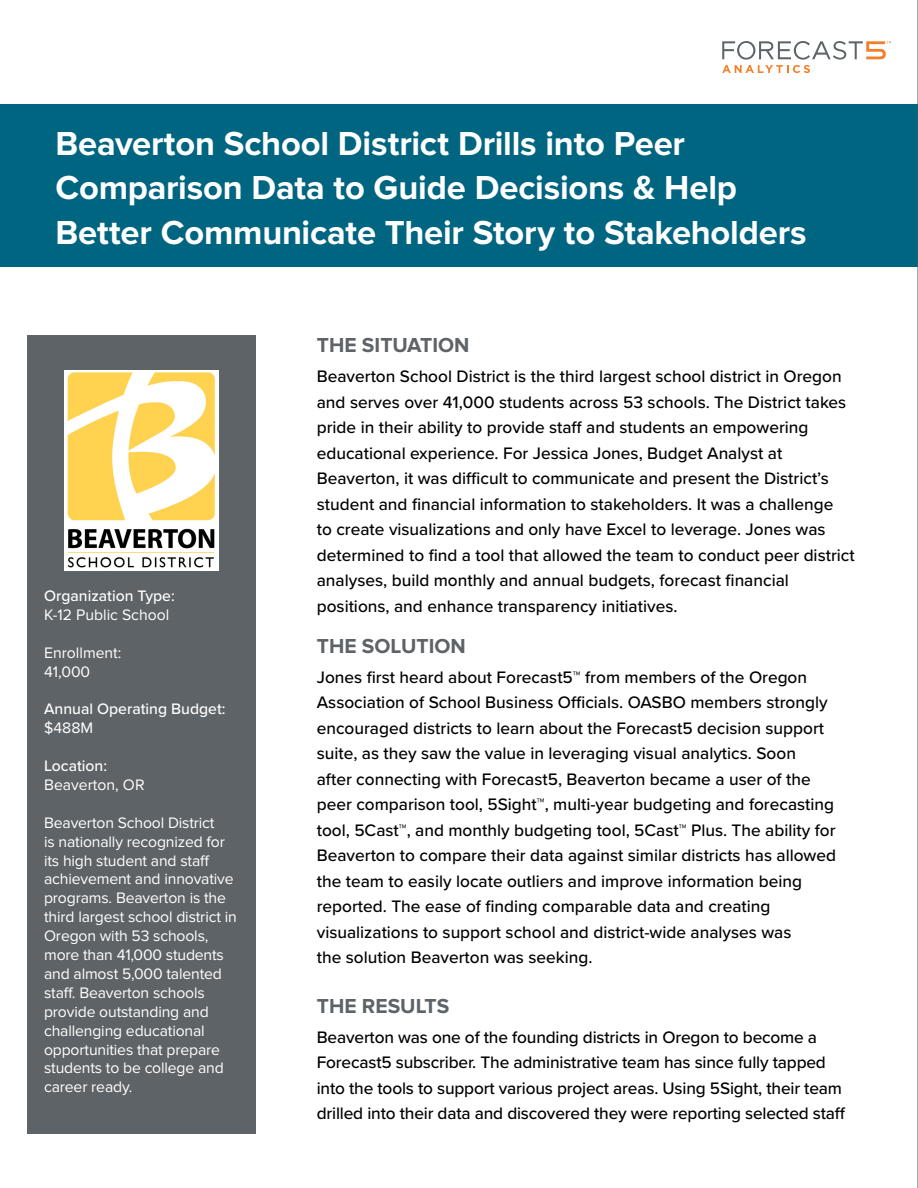
<style>
.page{position:relative;width:918px;height:1188px;background:#fff}
.page>*{position:absolute;margin:0;border:0;box-sizing:border-box;transform-origin:0 0}
.t1{font:700 34.5px/45px "Proxima Nova";letter-spacing:-.005em;color:#fff}
.t2{font:700 21px "Proxima Nova";color:#5e6367}
.t3{font:500 17.25px/25.5px "Proxima Nova";color:#000}
.t4{font:15.75px/18.9px "Proxima Nova";letter-spacing:-.01em;color:#fff}
.t5{font:500 15.75px "Proxima Nova";color:#fff}
</style>
<div class="page">
<div style="left:0;top:105px;width:918px;height:162px;background:#006580"></div>
<div style="left:27px;top:336px;width:229px;height:798px;background:#5e6367"></div>
<hr style="left:917px;top:0;width:1px;height:1188px;background:#525659">
<svg style="left:722px;top:41px;width:169px;height:32px"></svg>
<img style="left:64px;top:370px;width:155px;height:201px">
<h1 class="t1" style="left:55px;top:121px;width:753px">Beaverton School District Drills into Peer<br>Comparison Data to Guide Decisions &amp; Help<br>Better Communicate Their Story to Stakeholders</h1>
<p class="t5" style="left:44px;top:584px;width:132px">Organization Type:</p>
<p class="t4" style="left:44px;top:605px;width:127px">K-12 Public School</p>
<p class="t4" style="left:44px;top:643px;width:79px">Enrollment:<br>41,000</p>
<p class="t5" style="left:44px;top:697px;width:183px">Annual Operating Budget:</p>
<p class="t4" style="left:44px;top:719px;width:51px">$488M</p>
<p class="t5" style="left:44px;top:754px;width:65px">Location:</p>
<p class="t4" style="left:44px;top:775px;width:102px">Beaverton, OR</p>
<p class="t4" style="left:44px;top:813px;width:194px">Beaverton School District<br>is nationally recognized for its high student and staff achievement and innovative programs. Beaverton is the third largest school district in<br>Oregon with 53 schools, more than 41,000 students and almost 5,000 talented staff. Beaverton schools provide outstanding and challenging educational opportunities that prepare students to be college and career ready.</p>
<p class="t2" style="left:317px;top:333px;width:154px">THE SITUATION</p>
<p class="t3" style="left:317px;top:363px;width:539px">Beaverton School District is the third largest school district in Oregon and serves over 41,000 students across 53 schools. The District takes pride in their ability to provide staff and students an empowering educational experience. For Jessica Jones, Budget Analyst at Beaverton, it was difficult to communicate and present the District’s student and financial information to stakeholders. It was a challenge<br>to create visualizations and only have Excel to leverage. Jones was determined to find a tool that allowed the team to conduct peer district analyses, build monthly and annual budgets, forecast financial positions, and enhance transparency initiatives.</p>
<p class="t2" style="left:317px;top:634px;width:151px">THE SOLUTION</p>
<p class="t3" style="left:317px;top:664px;width:521px">Jones first heard about Forecast5™ from members of the Oregon Association of School Business Officials. OASBO members strongly encouraged districts to learn about the Forecast5 decision support suite, as they saw the value in leveraging visual analytics. Soon<br>after connecting with Forecast5, Beaverton became a user of the peer comparison tool, 5Sight™, multi-year budgeting and forecasting tool, 5Cast™, and monthly budgeting tool, 5Cast™ Plus. The ability for Beaverton to compare their data against similar districts has allowed the team to easily locate outliers and improve information being reported. The ease of finding comparable data and creating visualizations to support school and district-wide analyses was<br>the solution Beaverton was seeking.</p>
<p class="t2" style="left:317px;top:994px;width:134px">THE RESULTS</p>
<p class="t3" style="left:317px;top:1024px;width:530px">Beaverton was one of the founding districts in Oregon to become a Forecast5 subscriber. The administrative team has since fully tapped into the tools to support various project areas. Using 5Sight, their team drilled into their data and discovered they were reporting selected staff</p>
</div>
